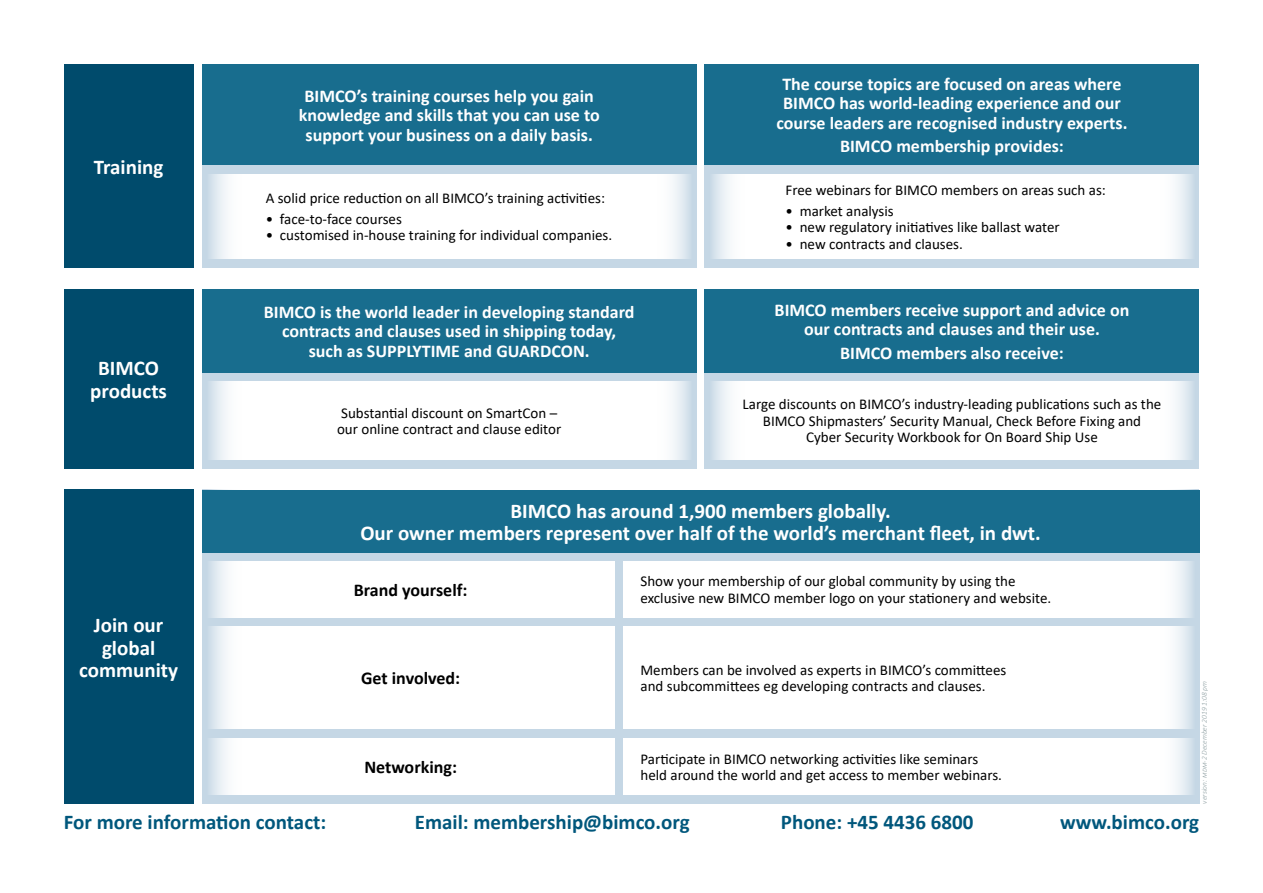
<style>
.page{position:relative;width:1263px;height:893px;background:#fff}
.page>*{position:absolute;margin:0;border:0;box-sizing:border-box;transform-origin:0 0}
.t1{font:700 21px/22.5px "Calibri";color:#fff;text-align:center}
.t2{font:700 21px "Calibri";color:#00577c}
.t3{font:700 18px/19.5px "Calibri";color:#fff;text-align:center}
.t4{font:700 18px "Calibri";color:#000}
.t5{font:15px/16.5px "Calibri";color:#000}
.t6{font:italic 300 7.5px "Calibri";color:#8fa0a3}
</style>
<div class="page">
<div style="left:202px;top:141px;width:494px;height:126px;background:#c5d7e5"></div>
<div style="left:705px;top:141px;width:494px;height:126px;background:#c5d7e5"></div>
<div style="left:202px;top:373px;width:494px;height:95px;background:#c5d7e5"></div>
<div style="left:705px;top:373px;width:494px;height:95px;background:#c5d7e5"></div>
<div style="left:202px;top:549px;width:997px;height:255px;background:#c5d7e5"></div>
<div style="left:623px;top:561px;width:572px;height:56px;background:#fff"></div>
<div style="left:206px;top:561px;width:409px;height:56px;background:#fff"></div>
<div style="left:623px;top:626px;width:572px;height:103px;background:#fff"></div>
<div style="left:206px;top:626px;width:409px;height:103px;background:#fff"></div>
<div style="left:623px;top:738px;width:572px;height:56px;background:#fff"></div>
<div style="left:206px;top:738px;width:409px;height:56px;background:#fff"></div>
<div style="left:206px;top:174px;width:486px;height:84px;background:#fff"></div>
<div style="left:709px;top:174px;width:486px;height:84px;background:#fff"></div>
<svg style="left:202px;top:552px;width:42px;height:243px"></svg>
<svg style="left:1157px;top:552px;width:42px;height:243px"></svg>
<div style="left:64px;top:490px;width:129px;height:314px;background:#004b6c"></div>
<div style="left:202px;top:490px;width:997px;height:62px;background:#186d8e"></div>
<div style="left:206px;top:381px;width:486px;height:78px;background:#fff"></div>
<div style="left:709px;top:381px;width:486px;height:78px;background:#fff"></div>
<svg style="left:206px;top:174px;width:38px;height:85px"></svg>
<svg style="left:206px;top:381px;width:38px;height:79px"></svg>
<svg style="left:1157px;top:174px;width:38px;height:85px"></svg>
<svg style="left:1157px;top:381px;width:38px;height:79px"></svg>
<svg style="left:709px;top:174px;width:38px;height:85px"></svg>
<svg style="left:709px;top:381px;width:38px;height:79px"></svg>
<svg style="left:654px;top:174px;width:38px;height:85px"></svg>
<svg style="left:654px;top:381px;width:38px;height:79px"></svg>
<div style="left:64px;top:64px;width:129px;height:203px;background:#004b6c"></div>
<div style="left:64px;top:289px;width:129px;height:179px;background:#004b6c"></div>
<div style="left:202px;top:64px;width:494px;height:101px;background:#186d8e"></div>
<div style="left:705px;top:64px;width:494px;height:101px;background:#186d8e"></div>
<div style="left:202px;top:289px;width:494px;height:84px;background:#186d8e"></div>
<div style="left:705px;top:289px;width:494px;height:84px;background:#186d8e"></div>
<h1 class="t1" style="left:94px;top:155px;width:71px">Training</h1>
<h1 class="t1" style="left:90px;top:357px;width:78px">BIMCO products</h1>
<h1 class="t1" style="left:79px;top:614px;width:101px">Join our global community</h1>
<p class="t3" style="left:299px;top:86px;width:302px">BIMCO’s training courses help you gain knowledge and skills that you can use to support your business on a daily basis.</p>
<p class="t3" style="left:776px;top:74px;width:353px">The course topics are focused on areas where<br>BIMCO has world-leading experience and our course leaders are recognised industry experts.</p>
<p class="t3" style="left:840px;top:136px;width:225px">BIMCO membership provides:</p>
<p class="t5" style="left:266px;top:190px;width:341px">A solid price reduction on all BIMCO’s training activities:</p>
<p class="t5" style="left:266px;top:210px;width:138px">• face-to-face courses</p>
<p class="t5" style="left:266px;top:227px;width:348px">• customised in-house training for individual companies.</p>
<p class="t5" style="left:785px;top:181px;width:322px">Free webinars for BIMCO members on areas such as:</p>
<p class="t5" style="left:785px;top:202px;width:110px">• market analysis</p>
<p class="t5" style="left:785px;top:219px;width:276px">• new regulatory initiatives like ballast water</p>
<p class="t5" style="left:785px;top:235px;width:179px">• new contracts and clauses.</p>
<p class="t3" style="left:264px;top:302px;width:372px">BIMCO is the world leader in developing standard contracts and clauses used in shipping today, such as SUPPLYTIME and GUARDCON.</p>
<p class="t3" style="left:774px;top:300px;width:356px">BIMCO members receive support and advice on our contracts and clauses and their use.</p>
<p class="t3" style="left:840px;top:343px;width:225px">BIMCO members also receive:</p>
<p class="t5" style="left:337px;top:404px;width:226px">Substantial discount on SmartCon – our online contract and clause editor</p>
<p class="t5" style="left:743px;top:396px;width:420px;text-align:center">Large discounts on BIMCO’s industry-leading publications such as the<br>BIMCO Shipmasters’ Security Manual, Check Before Fixing and<br>Cyber Security Workbook for On Board Ship Use</p>
<h1 class="t1" style="left:360px;top:499px;width:682px">BIMCO has around 1,900 members globally.<br>Our owner members represent over half of the world’s merchant fleet, in dwt.</h1>
<p class="t4" style="left:354px;top:577px;width:115px">Brand yourself:</p>
<p class="t4" style="left:361px;top:665px;width:101px">Get involved:</p>
<p class="t4" style="left:364px;top:754px;width:94px">Networking:</p>
<p class="t5" style="left:640px;top:573px;width:412px">Show your membership of our global community by using the exclusive new BIMCO member logo on your stationery and website.</p>
<p class="t5" style="left:640px;top:661px;width:367px">Members can be involved as experts in BIMCO’s committees and subcommittees eg developing contracts and clauses.</p>
<p class="t5" style="left:640px;top:750px;width:363px">Participate in BIMCO networking activities like seminars held around the world and get access to member webinars.</p>
<p class="t6" style="left:1199px;top:804px;width:124px;rotate:-90deg">version: mdm-2 December 2019 1:08 pm</p>
<h1 class="t2" style="left:64px;top:807px;width:264px">For more information contact:</h1>
<h1 class="t2" style="left:415px;top:807px;width:276px">Email: membership@bimco.org</h1>
<h1 class="t2" style="left:781px;top:807px;width:194px">Phone: +45 4436 6800</h1>
<h1 class="t2" style="left:1060px;top:807px;width:141px">www.bimco.org</h1>
</div>
